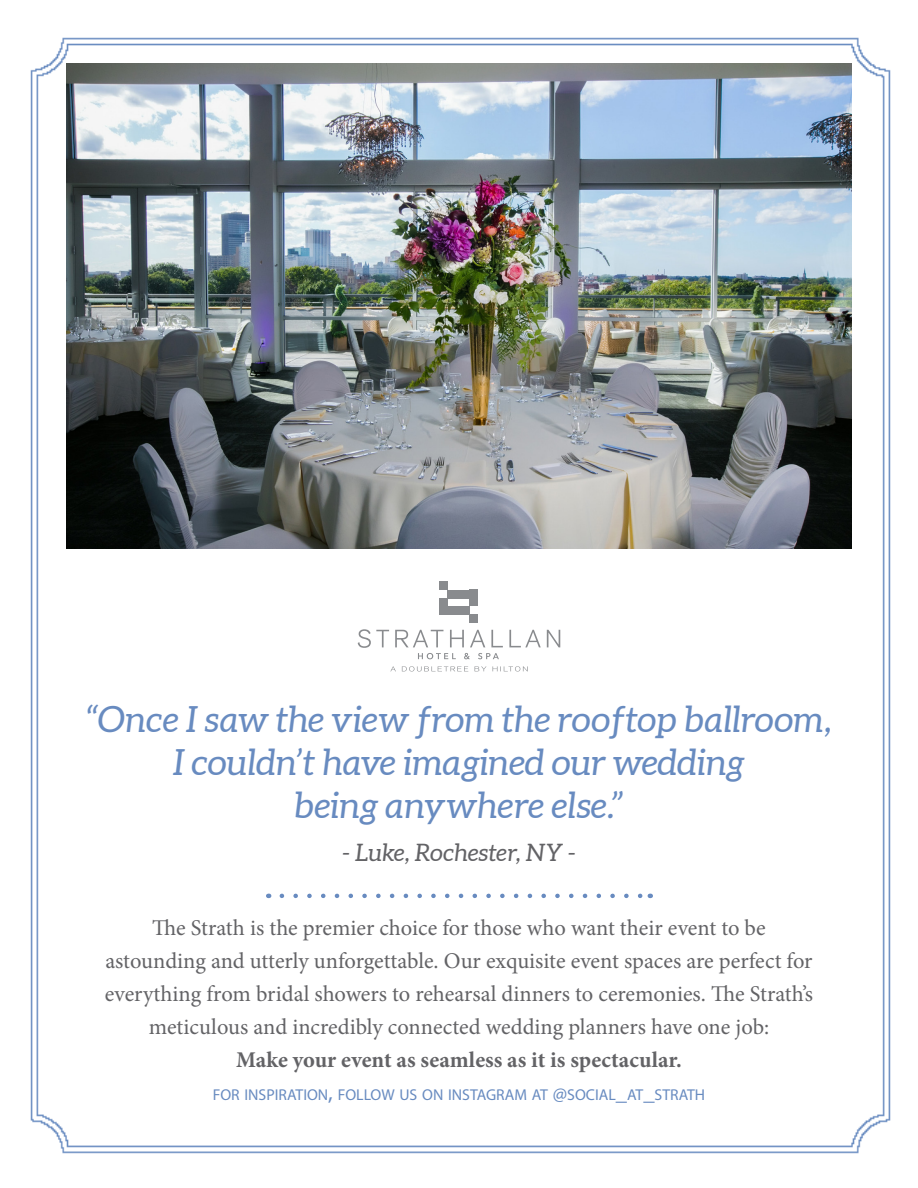
<style>
.page{position:relative;width:918px;height:1188px;background:#fff}
.page>*{position:absolute;margin:0;border:0;box-sizing:border-box;transform-origin:0 0}
.t1{font:italic 36px "Aleo";color:#688bc0}
.t2{font:italic 24px "Aleo";color:#636366}
.t3{font:22.5px/33px "Minion Pro";letter-spacing:-.005em;color:#636366;text-align:center}
.t4{font:700 22.5px "Minion Pro";color:#636366}
.t5{font:15.75px "Myriad Pro";color:#688bc0}
.s1{font-size:22.5px}
.s2{font-size:19.5px}
</style>
<div class="page">
<img style="left:30px;top:37px;width:861px;height:1117px">
<svg style="left:282px;top:894px;width:361px;height:4px"></svg>
<img style="left:66px;top:63px;width:786px;height:486px">
<div style="left:439px;top:598px;width:8px;height:16px;background:#898b8e"></div>
<div style="left:439px;top:606px;width:31px;height:8px;background:#898b8e"></div>
<div style="left:439px;top:582px;width:8px;height:8px;background:#898b8e"></div>
<div style="left:470px;top:614px;width:8px;height:9px;background:#898b8e"></div>
<div style="left:470px;top:590px;width:8px;height:16px;background:#898b8e"></div>
<div style="left:447px;top:590px;width:31px;height:8px;background:#898b8e"></div>
<svg style="left:390px;top:666px;width:138px;height:6px"></svg>
<svg style="left:358px;top:629px;width:202px;height:30px"></svg>
<p class="t1" style="left:86px;top:698px;width:748px">“Once I saw the view from the rooftop ballroom,</p>
<p class="t1" style="left:174px;top:741px;width:572px">I couldn’t have imagined our wedding</p>
<p class="t1" style="left:294px;top:784px;width:331px">being anywhere else.”</p>
<p class="t2" style="left:342px;top:839px;width:236px">- Luke, Rochester, NY -</p>
<p class="t3" style="left:152px;top:911px;width:615px">The Strath is the premier choice for those who want their event to be</p>
<p class="t3" style="left:105px;top:944px;width:710px">astounding and utterly unforgettable. Our exquisite event spaces are perfect for everything from bridal showers to rehearsal dinners to ceremonies. The Strath’s meticulous and incredibly connected wedding planners have one job:</p>
<p class="t4" style="left:236px;top:1044px;width:447px">Make your event as seamless as it is spectacular.</p>
<p class="t5" style="left:213px;top:1085px;width:494px">FOR INSPIRATION<span class="s1">,</span> FOLLOW US ON INSTAGRAM AT <span class="s2">@</span>SOCIAL<span class="s1">_</span>AT<span class="s1">_</span>STRATH</p>
</div>
